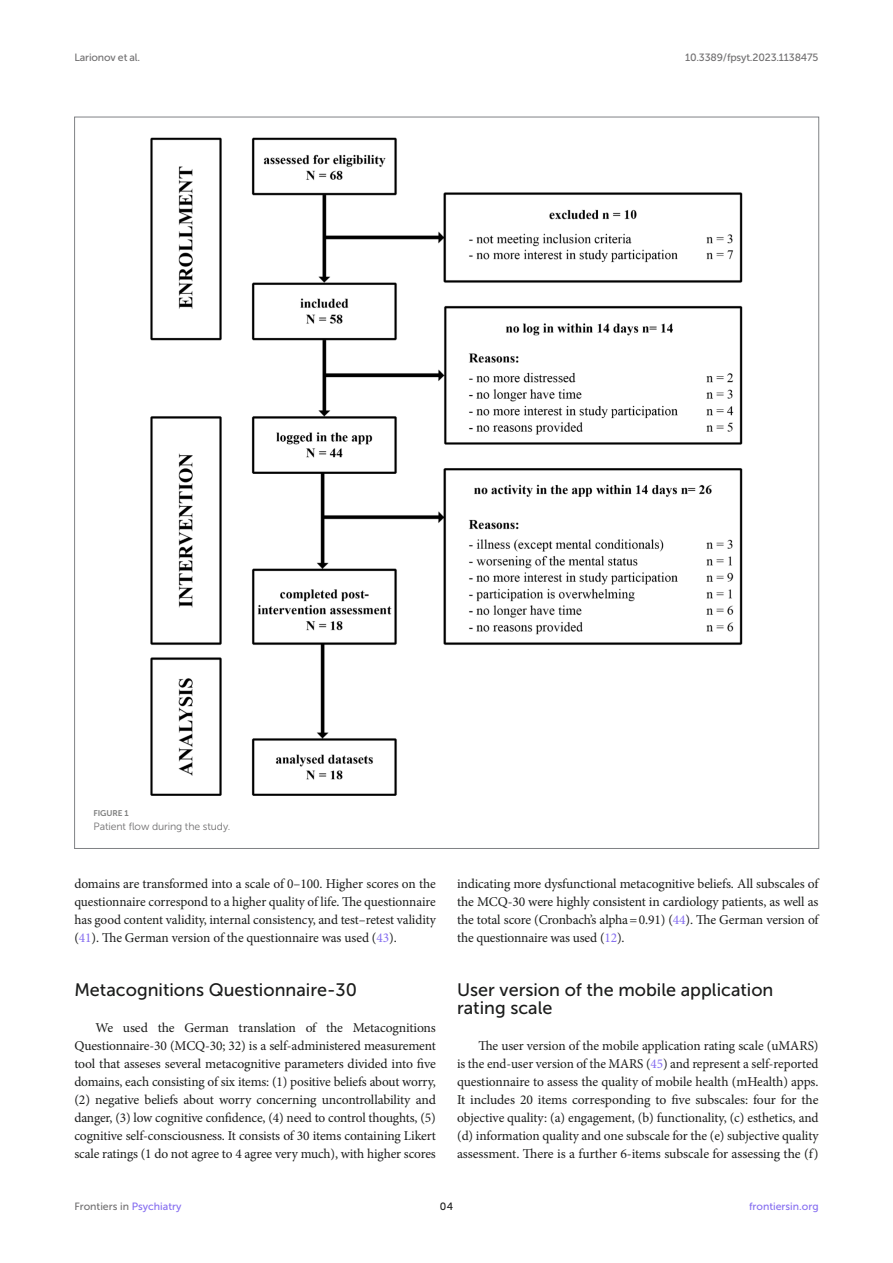
<style>
.page{position:relative;width:893px;height:1263px;background:#fff}
.page>*{position:absolute;margin:0;border:0;box-sizing:border-box;transform-origin:0 0}
.HEAD_2{font:18px/18px "Museo Sans 500";color:#1b1c1b}
.TEXT_FLUSH{font:13.5px/18px "Minion Pro";letter-spacing:-.01em;color:#1b1c1b;text-align:justify}
.t1{font:10.5px "Museo Sans 500";letter-spacing:-.015em;color:#706f70}
.FIG_LEG{font:10.5px "Museo Sans 300";letter-spacing:-.01em;color:#706f70}
.t2{font:10.5px "Museo Sans 500";color:#856df0}
.t3{font:10.5px "Museo Sans 500";color:#1b1c1b}
.FIG_HD{font:8.25px "Museo Sans 700";letter-spacing:-.01em;color:#7e7f7f}
.s1{color:#856df0}
</style>
<div class="page">
<img style="left:150px;top:137px;width:593px;height:659px">
<p class="t1" style="left:74px;top:51px;width:67px">Larionov et al.</p>
<p class="t1" style="left:685px;top:51px;width:135px">10.3389/fpsyt.2023.1138475</p>
<p class="FIG_HD" style="left:94px;top:808px;width:37px">FIGURE 1</p>
<p class="FIG_LEG" style="left:94px;top:820px;width:138px">Patient flow during the study.</p>
<p class="TEXT_FLUSH" style="left:74px;top:875px;width:363px">domains are transformed into a scale of 0–100. Higher scores on the questionnaire correspond to a higher quality of life. The questionnaire has good content validity, internal consistency, and test–retest validity (<span class="s1">41</span>). The German version of the questionnaire was used (<span class="s1">43</span>).</p>
<p class="HEAD_2" style="left:74px;top:981px;width:284px">Metacognitions Questionnaire-30</p>
<p class="TEXT_FLUSH" style="left:74px;top:1019px;width:363px;text-indent:21px">We used the German translation of the Metacognitions Questionnaire-30 (MCQ-30; 32) is a self-administered measurement tool that asseses several metacognitive parameters divided into five domains, each consisting of six items: (1) positive beliefs about worry, (2) negative beliefs about worry concerning uncontrollability and danger, (3) low cognitive confidence, (4) need to control thoughts, (5) cognitive self-consciousness. It consists of 30 items containing Likert scale ratings (1 do not agree to 4 agree very much), with higher scores</p>
<p class="TEXT_FLUSH" style="left:457px;top:875px;width:363px">indicating more dysfunctional metacognitive beliefs. All subscales of the MCQ-30 were highly consistent in cardiology patients, as well as the total score (Cronbach’s alpha=0.91) (<span class="s1">44</span>). The German version of the questionnaire was used (<span class="s1">12</span>).</p>
<p class="HEAD_2" style="left:457px;top:981px;width:318px">User version of the mobile application rating scale</p>
<p class="TEXT_FLUSH" style="left:457px;top:1037px;width:363px;text-indent:21px">The user version of the mobile application rating scale (uMARS) is the end-user version of the MARS (<span class="s1">45</span>) and represent a self-reported questionnaire to assess the quality of mobile health (mHealth) apps.<br>It includes 20 items corresponding to five subscales: four for the objective quality: (a) engagement, (b) functionality, (c) esthetics, and (d) information quality and one subscale for the (e) subjective quality assessment. There is a further 6-items subscale for assessing the (f)</p>
<p class="t1" style="left:74px;top:1200px;width:109px">Frontiers in <span class="s1">Psychiatry</span></p>
<p class="t3" style="left:440px;top:1200px;width:15px">04</p>
<p class="t2" style="left:749px;top:1200px;width:71px">frontiersin.org</p>
</div>
